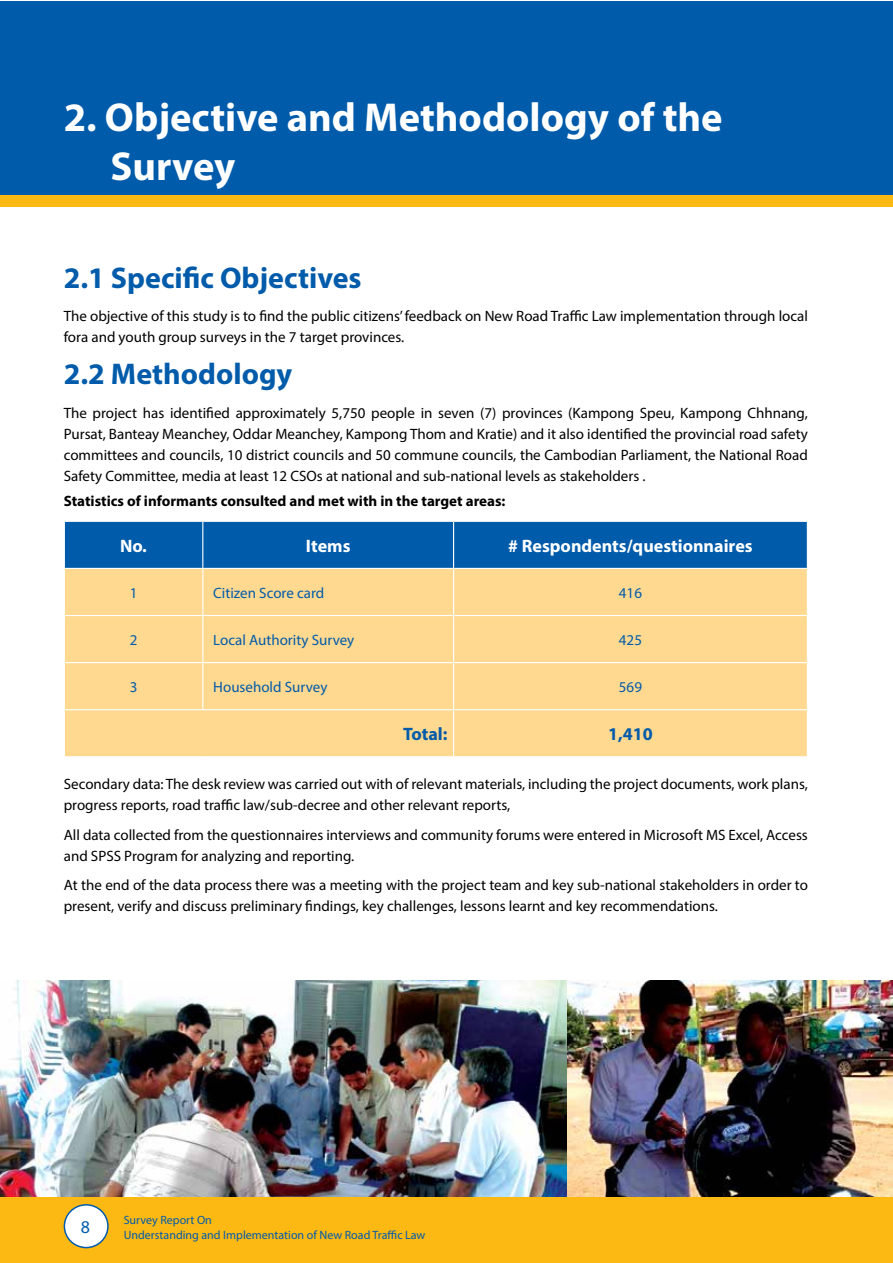
<style>
.page{position:relative;width:893px;height:1263px;background:#fff}
.page>*{position:absolute;margin:0;border:0;box-sizing:border-box;transform-origin:0 0}
.t1{font:700 40.5px/48.6px "Myriad Pro";color:#fff}
.t2{font:700 30px "Myriad Pro";color:#005baa}
.t3{font:700 18px "Myriad Pro";color:#fff}
.t4{font:700 18px "Myriad Pro";color:#005baa}
.t5{font:18px "Myriad Pro";color:#005baa}
.t6{font:15px/21px "Myriad Pro";color:#000}
.t7{font:15px "Myriad Pro";color:#005baa}
.t8{font:700 15px "Myriad Pro";color:#000}
.t9{font:12px/15px "Myriad Pro";color:#005baa}
</style>
<div class="page">
<img style="left:0;top:981px;width:892px;height:216px">
<div style="left:0;top:1197px;width:892px;height:66px;background:#fdb913"></div>
<div style="left:64px;top:1205px;width:44px;height:42px;background:#fff;border-radius:50%"></div>
<div style="left:64px;top:1204px;width:45px;height:44px;border:2px solid #005baa;border-radius:50%"></div>
<div style="left:0;top:1px;width:892px;height:196px;background:#005baa"></div>
<div style="left:0;top:195px;width:892px;height:11px;background:#fdb913"></div>
<div style="left:65px;top:522px;width:742px;height:46px;background:#005baa"></div>
<div style="left:65px;top:569px;width:742px;height:187px;background:#ffd990"></div>
<hr style="left:202px;top:522px;width:1px;height:46px;background:#fff">
<hr style="left:453px;top:522px;width:1px;height:46px;background:#fff">
<hr style="left:202px;top:569px;width:1px;height:46px;background:#fff">
<hr style="left:453px;top:569px;width:1px;height:46px;background:#fff">
<hr style="left:64px;top:615px;width:139px;height:1px;background:#fff">
<hr style="left:203px;top:615px;width:251px;height:1px;background:#fff">
<hr style="left:202px;top:616px;width:1px;height:46px;background:#fff">
<hr style="left:454px;top:615px;width:354px;height:1px;background:#fff">
<hr style="left:453px;top:616px;width:1px;height:46px;background:#fff">
<hr style="left:64px;top:662px;width:139px;height:1px;background:#fff">
<hr style="left:203px;top:662px;width:251px;height:1px;background:#fff">
<hr style="left:202px;top:663px;width:1px;height:46px;background:#fff">
<hr style="left:454px;top:662px;width:354px;height:1px;background:#fff">
<hr style="left:453px;top:663px;width:1px;height:46px;background:#fff">
<hr style="left:64px;top:709px;width:139px;height:1px;background:#fff">
<hr style="left:203px;top:709px;width:251px;height:1px;background:#fff">
<hr style="left:454px;top:709px;width:354px;height:1px;background:#fff">
<hr style="left:453px;top:710px;width:1px;height:46px;background:#fff">
<h1 class="t1" style="left:111px;top:92px;width:614px;text-indent:-47px">2. Objective and Methodology of the<br>Survey</h1>
<h2 class="t2" style="left:64px;top:258px;width:299px">2.1 Specific Objectives</h2>
<p class="t6" style="left:64px;top:306px;width:746px">The objective of this study is to find the public citizens’ feedback on New Road Traffic Law implementation through local fora and youth group surveys in the 7 target provinces.</p>
<h2 class="t2" style="left:64px;top:355px;width:230px">2.2 Methodology</h2>
<p class="t6" style="left:64px;top:402px;width:746px;text-align:justify">The project has identified approximately 5,750 people in seven (7) provinces (Kampong Speu, Kampong Chhnang, Pursat, Banteay Meanchey, Oddar Meanchey, Kampong Thom and Kratie) and it also identified the provincial road safety committees and councils, 10 district councils and 50 commune councils, the Cambodian Parliament, the National Road Safety Committee, media at least 12 CSOs at national and sub-national levels as stakeholders .</p>
<p class="t8" style="left:64px;top:492px;width:443px">Statistics of informants consulted and met with in the target areas:</p>
<p class="t3" style="left:120px;top:534px;width:28px">No.</p>
<p class="t3" style="left:306px;top:534px;width:46px">Items</p>
<p class="t3" style="left:508px;top:534px;width:246px"># Respondents/questionnaires</p>
<p class="t7" style="left:130px;top:583px;width:9px">1</p>
<p class="t7" style="left:213px;top:583px;width:112px">Citizen Score card</p>
<p class="t7" style="left:619px;top:583px;width:25px">416</p>
<p class="t7" style="left:130px;top:630px;width:9px">2</p>
<p class="t7" style="left:213px;top:630px;width:142px">Local Authority Survey</p>
<p class="t7" style="left:619px;top:630px;width:25px">425</p>
<p class="t7" style="left:130px;top:677px;width:9px">3</p>
<p class="t7" style="left:213px;top:677px;width:116px">Household Survey</p>
<p class="t7" style="left:619px;top:677px;width:25px">569</p>
<p class="t4" style="left:403px;top:722px;width:46px">Total:</p>
<p class="t4" style="left:608px;top:722px;width:46px">1,410</p>
<p class="t6" style="left:64px;top:774px;width:746px">Secondary data: The desk review was carried out with of relevant materials, including the project documents, work plans, progress reports, road traffic law/sub-decree and other relevant reports,</p>
<p class="t6" style="left:64px;top:824px;width:746px">All data collected from the questionnaires interviews and community forums were entered in Microsoft MS Excel, Access and SPSS Program for analyzing and reporting.</p>
<p class="t6" style="left:64px;top:875px;width:746px">At the end of the data process there was a meeting with the project team and key sub-national stakeholders in order to present, verify and discuss preliminary findings, key challenges, lessons learnt and key recommendations.</p>
<p class="t5" style="left:81px;top:1216px;width:11px">8</p>
<p class="t9" style="left:124px;top:1212px;width:303px">Survey Report On<br>Understanding and Implementation of New Road Traffic Law</p>
</div>
